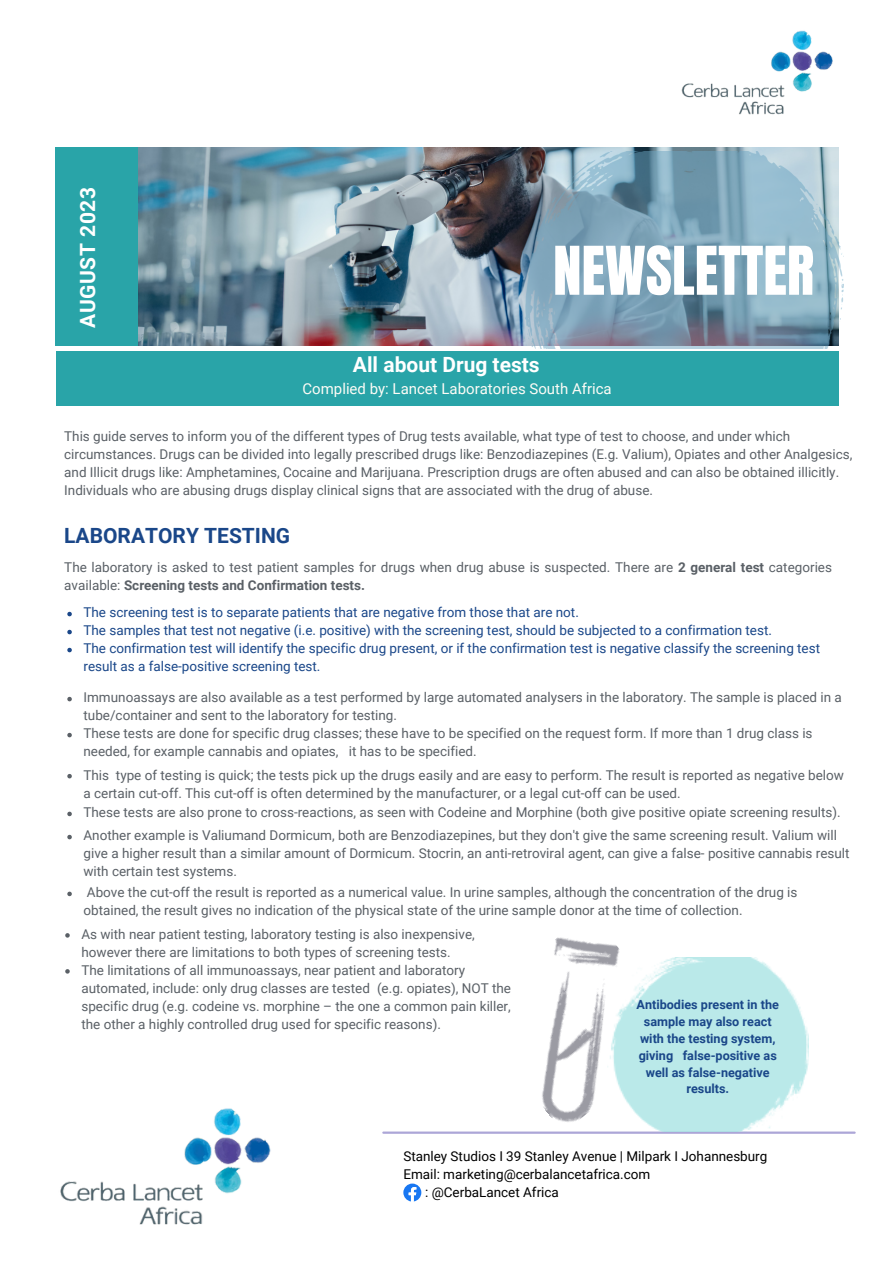
<style>
.page{position:relative;width:893px;height:1264px;background:#fff}
.page>*{position:absolute;margin:0;border:0;box-sizing:border-box;transform-origin:0 0}
.t1{font:57px "Anton";color:#fff}
.t2{font:700 21px "Roboto";letter-spacing:.015em;color:#fff}
.t3{font:700 21px "Roboto";color:#1a4789}
.t4{font:700 16.5px "Roboto";color:#fff}
.t5{font:15px "Roboto";color:#fdfcf6}
.t6{font:15px "Roboto";color:#fff}
.t7{font:13.5px/18px "Roboto";color:#5a6066}
.t8{font:13.5px/18px "Roboto";color:#1a4789}
.t9{font:13.5px "Roboto";color:#000}
.t10{font:700 12.6px/16.8px "Roboto";color:#1a4789;text-align:center}
.s1{font-weight:700}
</style>
<div class="page">
<hr style="left:383px;top:1131px;width:471px;height:2px;background:#aca6d7">
<img style="left:687px;top:957px;width:121px;height:174px">
<img style="left:465px;top:937px;width:222px;height:195px">
<svg style="left:65px;top:933px;width:5px;height:4px"></svg>
<svg style="left:65px;top:969px;width:5px;height:4px"></svg>
<svg style="left:67px;top:612px;width:5px;height:4px"></svg>
<svg style="left:67px;top:630px;width:5px;height:4px"></svg>
<svg style="left:67px;top:647px;width:5px;height:5px"></svg>
<svg style="left:67px;top:774px;width:5px;height:4px"></svg>
<svg style="left:67px;top:697px;width:5px;height:4px"></svg>
<svg style="left:67px;top:732px;width:5px;height:5px"></svg>
<svg style="left:67px;top:834px;width:5px;height:5px"></svg>
<svg style="left:67px;top:811px;width:5px;height:5px"></svg>
<img style="left:138px;top:148px;width:700px;height:198px">
<div style="left:56px;top:148px;width:82px;height:198px;background:#29a4a8"></div>
<img style="left:522px;top:151px;width:321px;height:197px">
<div style="left:56px;top:351px;width:782px;height:54px;background:#29a4a8"></div>
<svg style="left:67px;top:891px;width:5px;height:5px"></svg>
<img style="left:60px;top:1108px;width:211px;height:117px">
<img style="left:681px;top:30px;width:152px;height:85px">
<svg style="left:403px;top:1183px;width:18px;height:18px"></svg>
<p class="t2" style="left:76px;top:328px;width:142px;rotate:-90deg">AUGUST 2023</p>
<p class="t2" style="left:79px;top:319px;width:99px;rotate:-90deg">May 2023</p>
<p class="t1" style="left:553px;top:230px;width:262px">NEWSLETTER</p>
<p class="t2" style="left:353px;top:353px;width:188px">All about Drug tests</p>
<p class="t4" style="left:412px;top:361px;width:86px">ALLERGIES</p>
<p class="t6" style="left:344px;top:382px;width:218px">Compiled by: Sima Rugarabamu</p>
<p class="t5" style="left:302px;top:380px;width:310px">Complied by: Lancet Laboratories South Africa</p>
<p class="t7" style="left:64px;top:427px;width:789px">This guide serves to inform you of the different types of Drug tests available, what type of test to choose, and under which circumstances. Drugs can be divided into legally prescribed drugs like: Benzodiazepines (E.g. Valium), Opiates and other Analgesics, and Illicit drugs like: Amphetamines, Cocaine and Marijuana. Prescription drugs are often abused and can also be obtained illicitly.<br>Individuals who are abusing drugs display clinical signs that are associated with the drug of abuse.</p>
<p class="t3" style="left:64px;top:523px;width:227px">LABORATORY TESTING</p>
<p class="t7" style="left:64px;top:558px;width:769px">The laboratory is asked to test patient samples for drugs when drug abuse is suspected. There are <span class="s1">2 general test</span> categories available: <span class="s1">Screening tests and Confirmation tests.</span></p>
<p class="t8" style="left:83px;top:604px;width:497px">The screening test is to separate patients that are negative from those that are not.</p>
<p class="t8" style="left:83px;top:622px;width:690px">The samples that test not negative (i.e. positive) with the screening test, should be subjected to a confirmation test.</p>
<p class="t8" style="left:83px;top:640px;width:738px">The confirmation test will identify the specific drug present, or if the confirmation test is negative classify the screening test result as a false-positive screening test.</p>
<p class="t7" style="left:83px;top:689px;width:759px">Immunoassays are also available as a test performed by large automated analysers in the laboratory. The sample is placed in a tube/container and sent to the laboratory for testing.</p>
<p class="t7" style="left:83px;top:724px;width:730px">These tests are done for specific drug classes; these have to be specified on the request form. If more than 1 drug class is needed, for example cannabis and opiates, it has to be specified.</p>
<p class="t7" style="left:83px;top:766px;width:761px">This type of testing is quick; the tests pick up the drugs easily and are easy to perform. The result is reported as negative below a certain cut-off. This cut-off is often determined by the manufacturer, or a legal cut-off can be used.</p>
<p class="t7" style="left:83px;top:803px;width:758px">These tests are also prone to cross-reactions, as seen with Codeine and Morphine (both give positive opiate screening results).</p>
<p class="t7" style="left:83px;top:826px;width:767px">Another example is Valiumand Dormicum, both are Benzodiazepines, but they don't give the same screening result. Valium will give a higher result than a similar amount of Dormicum. Stocrin, an anti-retroviral agent, can give a false- positive cannabis result with certain test systems.</p>
<p class="t7" style="left:83px;top:883px;width:715px">Above the cut-off the result is reported as a numerical value. In urine samples, although the concentration of the drug is obtained, the result gives no indication of the physical state of the urine sample donor at the time of collection.</p>
<p class="t7" style="left:81px;top:925px;width:395px">As with near patient testing, laboratory testing is also inexpensive, however there are limitations to both types of screening tests.</p>
<p class="t7" style="left:81px;top:961px;width:431px">The limitations of all immunoassays, near patient and laboratory automated, include: only drug classes are tested (e.g. opiates), NOT the specific drug (e.g. codeine vs. morphine – the one a common pain killer, the other a highly controlled drug used for specific reasons).</p>
<p class="t10" style="left:636px;top:996px;width:144px">Antibodies present in the sample may also react with the testing system, giving false-positive as well as false-negative results.</p>
<p class="t9" style="left:403px;top:1148px;width:365px">Stanley Studios I 39 Stanley Avenue | Milpark I Johannesburg</p>
<p class="t9" style="left:403px;top:1166px;width:248px">Email: marketing@cerbalancetafrica.com</p>
<p class="t9" style="left:425px;top:1184px;width:135px">: @CerbaLancet Africa</p>
</div>
